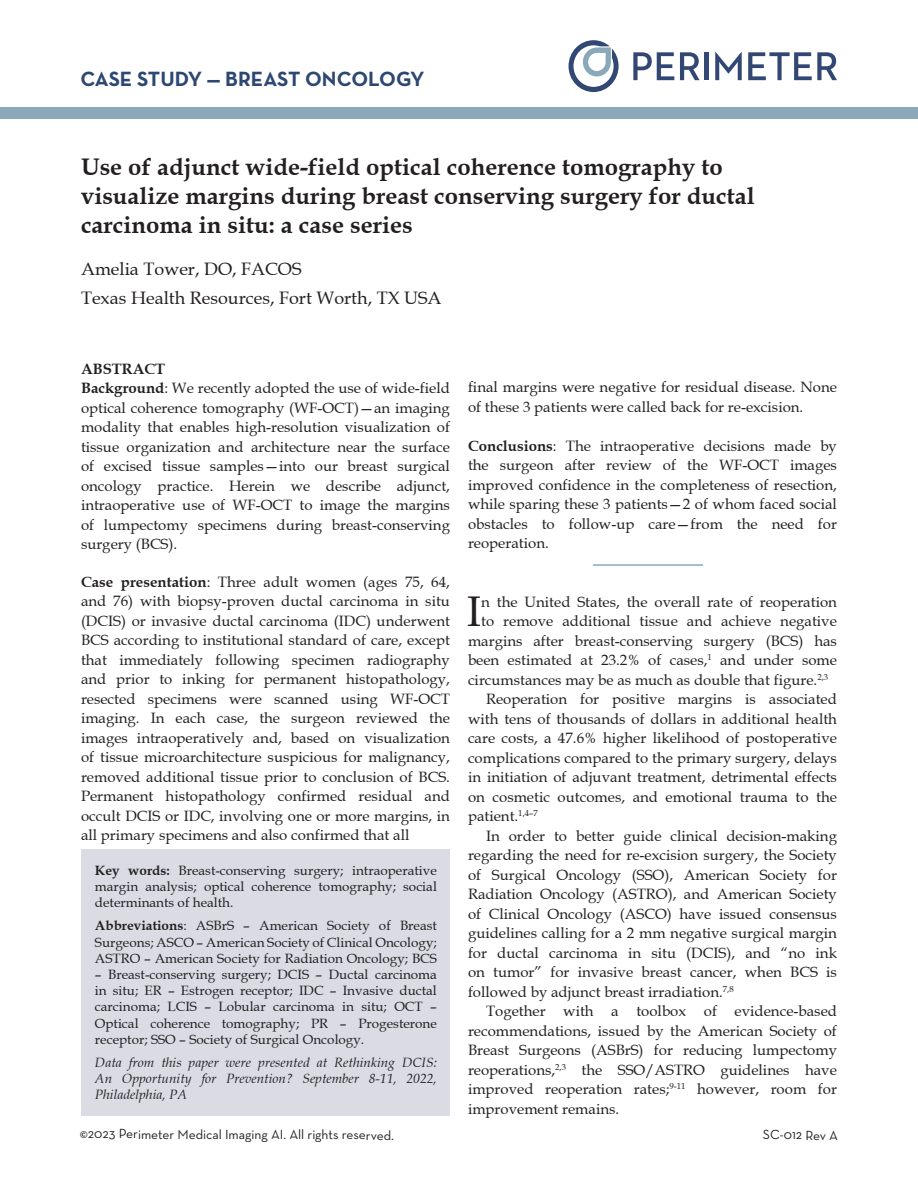
<style>
.page{position:relative;width:918px;height:1188px;background:#fff}
.page>*{position:absolute;margin:0;border:0;box-sizing:border-box;transform-origin:0 0}
.t1{font:42.9px "Book Antiqua";color:#231f20}
.t2{font:700 24px "Book Antiqua";color:#231f20}
.t3{font:700 21px "Neutra Text";color:#2d4773}
.t4{font:18px "Book Antiqua";color:#231f20}
.t5{font:15px/19.5px "Book Antiqua";color:#231f20;text-align:justify}
.t6{font:700 15px "Book Antiqua";color:#231f20}
.t7{font:13.5px/16.2px "Book Antiqua";color:#231f20;text-align:justify}
.t8{font:italic 13.5px/16.2px "Book Antiqua";color:#231f20;text-align:justify}
.t9{font:13.5px "Neutra Text";letter-spacing:-.005em;color:#231f20}
.s1{font-weight:700}
</style>
<div class="page">
<div style="left:0;top:107px;width:918px;height:11px;background:#89a9ba"></div>
<div style="left:81px;top:849px;width:369px;height:267px;background:#dadbe3"></div>
<hr style="left:593px;top:564px;width:110px;height:2px;background:#89a9ba">
<svg style="left:633px;top:52px;width:41px;height:28px"></svg>
<svg style="left:680px;top:52px;width:20px;height:28px"></svg>
<div style="left:704px;top:52px;width:5px;height:28px;background:#324773"></div>
<svg style="left:715px;top:52px;width:27px;height:28px"></svg>
<svg style="left:748px;top:52px;width:89px;height:28px"></svg>
<svg style="left:569px;top:40px;width:50px;height:52px"></svg>
<p class="t3" style="left:80px;top:65px;width:346px">CASE STUDY — BREAST ONCOLOGY</p>
<p class="t2" style="left:81px;top:153px;width:643px">Use of adjunct wide-field optical coherence tomography to</p>
<p class="t2" style="left:81px;top:182px;width:675px">visualize margins during breast conserving surgery for ductal</p>
<p class="t2" style="left:81px;top:211px;width:333px">carcinoma in situ: a case series</p>
<p class="t4" style="left:81px;top:258px;width:222px">Amelia Tower, DO, FACOS</p>
<p class="t4" style="left:81px;top:287px;width:362px">Texas Health Resources, Fort Worth, TX USA</p>
<p class="t6" style="left:81px;top:360px;width:86px">ABSTRACT</p>
<p class="t5" style="left:81px;top:378px;width:371px"><span class="s1">Background</span>: We recently adopted the use of wide-field optical coherence tomography (WF-OCT)—an imaging modality that enables high-resolution visualization of tissue organization and architecture near the surface of excised tissue samples—into our breast surgical oncology practice. Herein we describe adjunct, intraoperative use of WF-OCT to image the margins of lumpectomy specimens during breast-conserving surgery (BCS).</p>
<p class="t5" style="left:81px;top:572px;width:371px"><span class="s1">Case presentation</span>: Three adult women (ages 75, 64, and 76) with biopsy-proven ductal carcinoma in situ (DCIS) or invasive ductal carcinoma (IDC) underwent BCS according to institutional standard of care, except that immediately following specimen radiography and prior to inking for permanent histopathology, resected specimens were scanned using WF-OCT imaging. In each case, the surgeon reviewed the images intraoperatively and, based on visualization of tissue microarchitecture suspicious for malignancy, removed additional tissue prior to conclusion of BCS.<br>Permanent histopathology confirmed residual and occult DCIS or IDC, involving one or more margins, in all primary specimens and also confirmed that all</p>
<p class="t7" style="left:95px;top:862px;width:344px"><span class="s1">Key words:</span> Breast-conserving surgery; intraoperative margin analysis; optical coherence tomography; social determinants of health.</p>
<p class="t7" style="left:95px;top:918px;width:344px"><span class="s1">Abbreviations</span>: ASBrS – American Society of Breast Surgeons; ASCO – American Society of Clinical Oncology; ASTRO – American Society for Radiation Oncology; BCS</p>
<p class="t7" style="left:95px;top:966px;width:344px">– Breast-conserving surgery; DCIS – Ductal carcinoma in situ; ER – Estrogen receptor; IDC – Invasive ductal carcinoma; LCIS – Lobular carcinoma in situ; OCT – Optical coherence tomography; PR – Progesterone receptor; SSO – Society of Surgical Oncology.</p>
<p class="t8" style="left:95px;top:1054px;width:344px">Data from this paper were presented at Rethinking DCIS:<br>An Opportunity for Prevention? September 8-11, 2022, Philadelphia, PA</p>
<p class="t5" style="left:468px;top:377px;width:371px">final margins were negative for residual disease. None of these 3 patients were called back for re-excision.</p>
<p class="t5" style="left:468px;top:436px;width:371px"><span class="s1">Conclusions</span>: The intraoperative decisions made by the surgeon after review of the WF-OCT images improved confidence in the completeness of resection, while sparing these 3 patients—2 of whom faced social obstacles to follow-up care—from the need for reoperation.</p>
<p class="t1" style="left:467px;top:585px;width:16px">I</p>
<p class="t5" style="left:481px;top:592px;width:357px">n the United States, the overall rate of reoperation</p>
<p class="t5" style="left:481px;top:611px;width:357px">to remove additional tissue and achieve negative</p>
<p class="t5" style="left:468px;top:631px;width:370px">margins after breast-conserving surgery (BCS) has</p>
<p class="t5" style="left:468px;top:650px;width:370px">been estimated at 23.2% of cases,<sup>1</sup> and under some</p>
<p class="t5" style="left:468px;top:670px;width:362px">circumstances may be as much as double that figure.<sup>2,3</sup></p>
<p class="t5" style="left:468px;top:689px;width:371px;text-indent:18px">Reoperation for positive margins is associated with tens of thousands of dollars in additional health care costs, a 47.6% higher likelihood of postoperative complications compared to the primary surgery, delays in initiation of adjuvant treatment, detrimental effects on cosmetic outcomes, and emotional trauma to the patient.<sup>1,4–7</sup></p>
<p class="t5" style="left:468px;top:826px;width:371px;text-indent:18px">In order to better guide clinical decision-making regarding the need for re-excision surgery, the Society of Surgical Oncology (SSO), American Society for Radiation Oncology (ASTRO), and American Society of Clinical Oncology (ASCO) have issued consensus guidelines calling for a 2 mm negative surgical margin for ductal carcinoma in situ (DCIS), and “no ink on tumor” for invasive breast cancer, when BCS is followed by adjunct breast irradiation.<sup>7,8</sup></p>
<p class="t5" style="left:468px;top:1001px;width:371px;text-indent:18px">Together with a toolbox of evidence-based recommendations, issued by the American Society of Breast Surgeons (ASBrS) for reducing lumpectomy reoperations,<sup>2,3</sup> the SSO/ASTRO guidelines have improved reoperation rates;<sup>9-11</sup> however, room for improvement remains.</p>
<p class="t9" style="left:80px;top:1126px;width:316px">©2023 Perimeter Medical Imaging AI. All rights reserved.</p>
<p class="t9" style="left:763px;top:1127px;width:77px">SC-012 Rev A</p>
</div>
